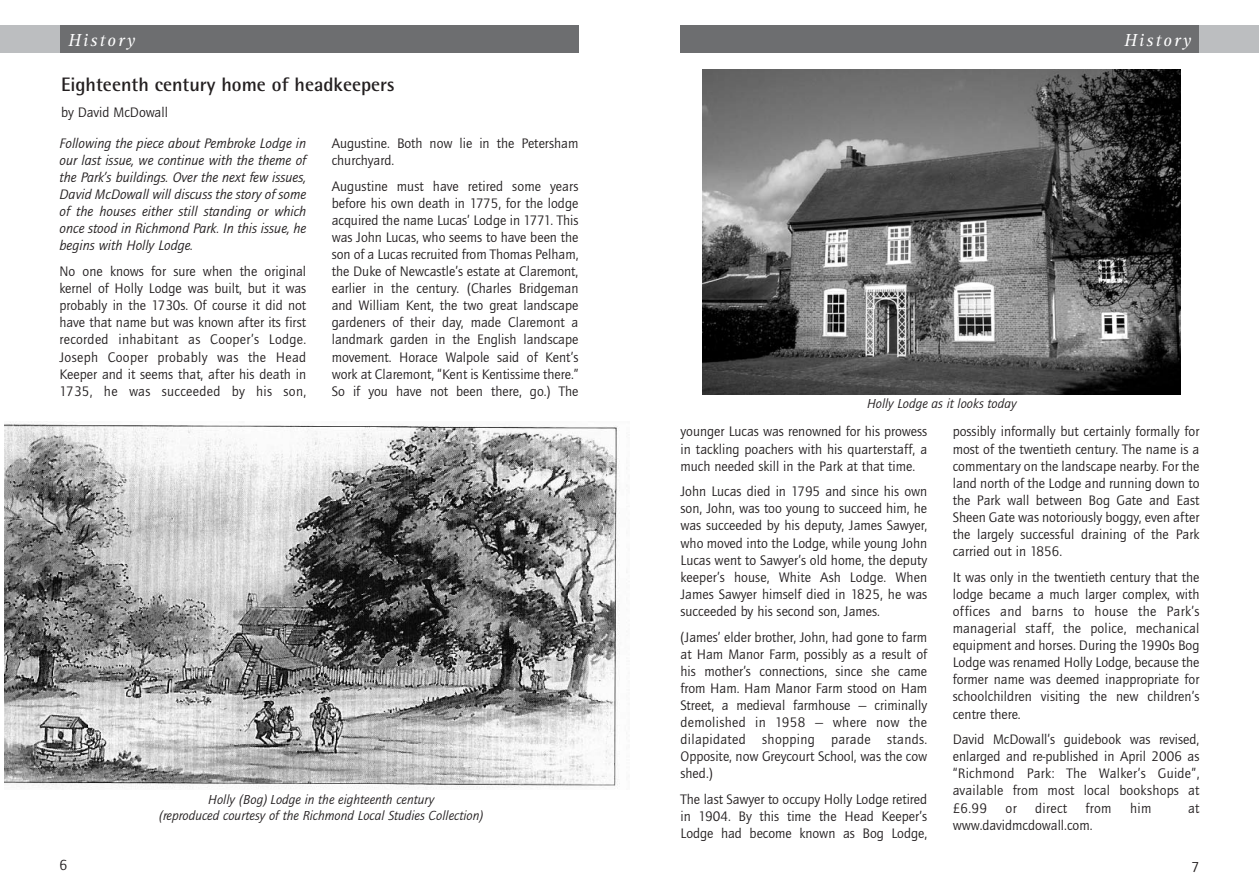
<style>
.page{position:relative;width:1259px;height:893px;background:#fff}
.page>*{position:absolute;margin:0;border:0;box-sizing:border-box;transform-origin:0 0}
.t1{font:700 19.5px "Rotis Semi Sans";color:#231f20}
.t2{font:italic 18px "AT Rotis Serif";letter-spacing:.11em;color:#fff}
.t3{font:15px "Quay Itc T";color:#231f20}
.t4{font:14.25px/17.1px "Quay Itc T";color:#231f20;text-align:justify}
.t5{font:italic 14.25px/17.1px "Quay Itc T";color:#231f20;text-align:justify}
.t6{font:italic 13.5px/16.2px "Quay Itc T";color:#231f20;text-align:center}
</style>
<div class="page">
<div style="left:0;top:26px;width:94px;height:27px;background:#bcbec0"></div>
<div style="left:60px;top:26px;width:518px;height:27px;background:#6d6e70"></div>
<div style="left:1165px;top:26px;width:94px;height:27px;background:#bcbec0"></div>
<div style="left:680px;top:26px;width:519px;height:27px;background:#6d6e70"></div>
<img style="left:702px;top:70px;width:478px;height:325px">
<img style="left:4px;top:421px;width:623px;height:368px">
<p class="t2" style="left:68px;top:34px;width:68px">History</p>
<p class="t2" style="left:1124px;top:34px;width:68px">History</p>
<h1 class="t1" style="left:61px;top:78px;width:335px">Eighteenth century home of headkeepers</h1>
<p class="t4" style="left:61px;top:105px;width:108px">by David McDowall</p>
<p class="t5" style="left:60px;top:136px;width:248px">Following the piece about Pembroke Lodge in our last issue, we continue with the theme of the Park’s buildings. Over the next few issues, David McDowall will discuss the story of some of the houses either still standing or which once stood in Richmond Park. In this issue, he begins with Holly Lodge.</p>
<p class="t4" style="left:60px;top:264px;width:248px">No one knows for sure when the original kernel of Holly Lodge was built, but it was probably in the 1730s. Of course it did not have that name but was known after its first recorded inhabitant as Cooper’s Lodge.<br>Joseph Cooper probably was the Head Keeper and it seems that, after his death in 1735, he was succeeded by his son,</p>
<p class="t4" style="left:332px;top:136px;width:248px">Augustine. Both now lie in the Petersham churchyard.</p>
<p class="t4" style="left:332px;top:178px;width:248px">Augustine must have retired some years before his own death in 1775, for the lodge acquired the name Lucas’ Lodge in 1771. This was John Lucas, who seems to have been the son of a Lucas recruited from Thomas Pelham, the Duke of Newcastle’s estate at Claremont, earlier in the century. (Charles Bridgeman and William Kent, the two great landscape gardeners of their day, made Claremont a landmark garden in the English landscape movement. Horace Walpole said of Kent’s work at Claremont, “Kent is Kentissime there.” So if you have not been there, go.) The</p>
<p class="t6" style="left:158px;top:792px;width:327px">Holly (Bog) Lodge in the eighteenth century<br>(reproduced courtesy of the Richmond Local Studies Collection)</p>
<p class="t6" style="left:867px;top:396px;width:151px">Holly Lodge as it looks today</p>
<p class="t4" style="left:680px;top:424px;width:248px">younger Lucas was renowned for his prowess in tackling poachers with his quarterstaff, a much needed skill in the Park at that time.</p>
<p class="t4" style="left:680px;top:484px;width:248px">John Lucas died in 1795 and since his own son, John, was too young to succeed him, he was succeeded by his deputy, James Sawyer, who moved into the Lodge, while young John Lucas went to Sawyer’s old home, the deputy keeper’s house, White Ash Lodge. When James Sawyer himself died in 1825, he was succeeded by his second son, James.</p>
<p class="t4" style="left:680px;top:629px;width:248px">(James’ elder brother, John, had gone to farm at Ham Manor Farm, possibly as a result of his mother’s connections, since she came from Ham. Ham Manor Farm stood on Ham Street, a medieval farmhouse — criminally demolished in 1958 — where now the dilapidated shopping parade stands.<br>Opposite, now Greycourt School, was the cow shed.)</p>
<p class="t4" style="left:680px;top:792px;width:248px">The last Sawyer to occupy Holly Lodge retired in 1904. By this time the Head Keeper’s Lodge had become known as Bog Lodge,</p>
<p class="t4" style="left:952px;top:424px;width:248px">possibly informally but certainly formally for most of the twentieth century. The name is a commentary on the landscape nearby. For the land north of the Lodge and running down to the Park wall between Bog Gate and East Sheen Gate was notoriously boggy, even after the largely successful draining of the Park carried out in 1856.</p>
<p class="t4" style="left:952px;top:570px;width:248px">It was only in the twentieth century that the lodge became a much larger complex, with offices and barns to house the Park’s managerial staff, the police, mechanical equipment and horses. During the 1990s Bog Lodge was renamed Holly Lodge, because the former name was deemed inappropriate for schoolchildren visiting the new children’s centre there.</p>
<p class="t4" style="left:952px;top:732px;width:248px">David McDowall’s guidebook was revised, enlarged and re-published in April 2006 as “Richmond Park: The Walker’s Guide”, available from most local bookshops at £6.99</p>
<p class="t4" style="left:1005px;top:800px;width:13px">or</p>
<p class="t4" style="left:1035px;top:800px;width:33px">direct</p>
<p class="t4" style="left:1085px;top:800px;width:27px">from</p>
<p class="t4" style="left:1130px;top:800px;width:23px">him</p>
<p class="t4" style="left:1188px;top:800px;width:13px">at</p>
<p class="t4" style="left:952px;top:817px;width:141px">www.davidmcdowall.com.</p>
<p class="t3" style="left:60px;top:860px;width:9px">6</p>
<p class="t3" style="left:1191px;top:861px;width:9px">7</p>
</div>
